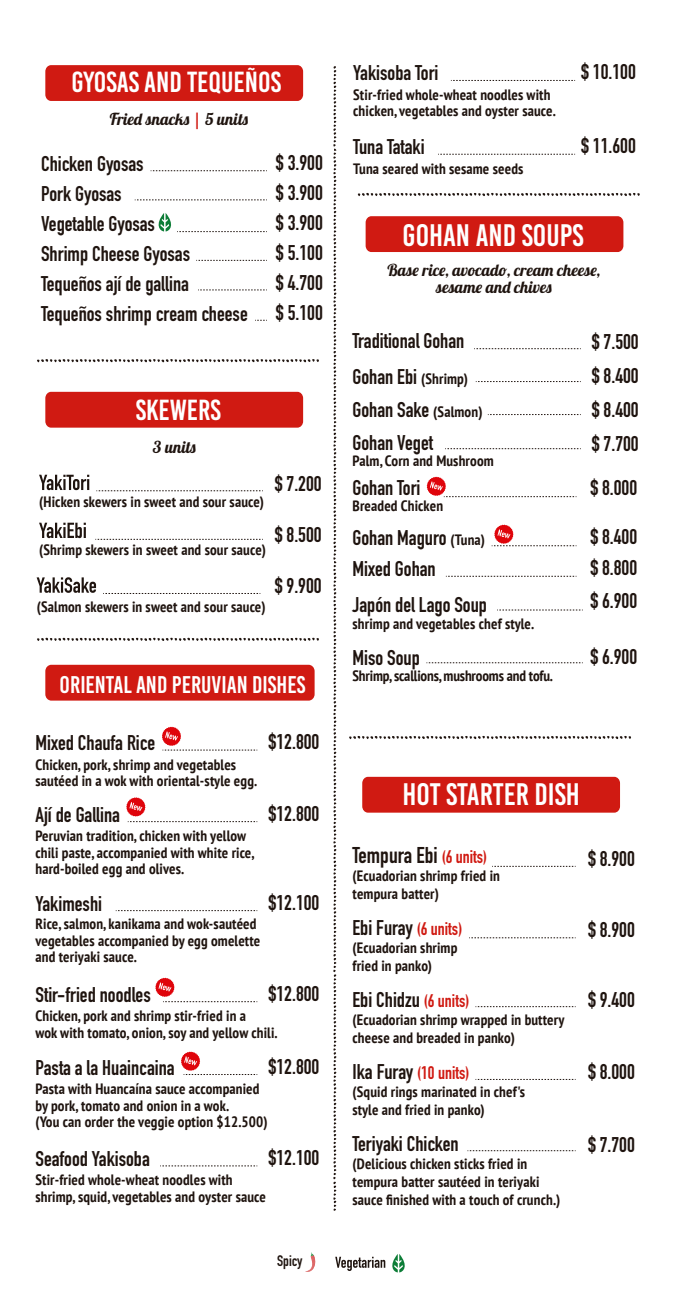
<style>
.page{position:relative;width:681px;height:1316px;background:#fff}
.page>*{position:absolute;margin:0;border:0;box-sizing:border-box;transform-origin:0 0}
.t1{font:30.9px "Bebas Kai";color:#fff}
.t2{font:28.95px "Bebas Kai";color:#fff}
.t3{font:24px "Bebas Kai";color:#fff}
.t4{font:700 22.5px "DIN Condensed";color:#1f140f}
.t5{font:700 21px/30px "DIN Condensed";color:#1f140f}
.t6{font:700 18px "DIN Condensed";color:#d01a12}
.t7{font:16.5px/16.5px "Lobster 1.4";letter-spacing:.035em;color:#1f140f;text-align:center}
.t8{font:700 condensed 15px/16.5px "PT Sans";letter-spacing:.01em;color:#1f140f}
.t9{font:700 condensed 15px "PT Sans";letter-spacing:-.01em;color:#1f140f}
.t10{font:700 15px "DIN Condensed";color:#1f140f}
.s1{color:#d01a12}
.s2{font-family:"PT Sans";font-stretch:condensed;font-size:15px}
.s3{font-size:18px;color:#d01a12}
.s4{font-size:21px;color:#1f140f}
</style>
<div class="page">
<div style="left:45px;top:65px;width:258px;height:36px;background:#d01a12;border-radius:6px"></div>
<div style="left:45px;top:392px;width:258px;height:35px;background:#d01a12;border-radius:6px"></div>
<div style="left:365px;top:216px;width:258px;height:36px;background:#d01a12;border-radius:6px"></div>
<div style="left:362px;top:776px;width:257px;height:36px;background:#d01a12;border-radius:6px"></div>
<div style="left:45px;top:664px;width:269px;height:36px;background:#d01a12;border-radius:6px"></div>
<svg style="left:151px;top:170px;width:116px;height:1px"></svg>
<svg style="left:135px;top:200px;width:132px;height:1px"></svg>
<svg style="left:196px;top:260px;width:71px;height:1px"></svg>
<svg style="left:198px;top:290px;width:69px;height:1px"></svg>
<svg style="left:158px;top:213px;width:109px;height:19px"></svg>
<svg style="left:492px;top:866px;width:83px;height:1px"></svg>
<svg style="left:469px;top:937px;width:106px;height:1px"></svg>
<svg style="left:475px;top:1006px;width:100px;height:1px"></svg>
<svg style="left:475px;top:1079px;width:100px;height:1px"></svg>
<svg style="left:467px;top:1150px;width:108px;height:1px"></svg>
<svg style="left:39px;top:474px;width:50px;height:16px"></svg>
<svg style="left:39px;top:522px;width:47px;height:16px"></svg>
<svg style="left:37px;top:577px;width:59px;height:15px"></svg>
<svg style="left:96px;top:490px;width:167px;height:1px"></svg>
<svg style="left:95px;top:539px;width:168px;height:1px"></svg>
<svg style="left:103px;top:593px;width:157px;height:1px"></svg>
<svg style="left:333px;top:66px;width:4px;height:1145px"></svg>
<svg style="left:357px;top:193px;width:283px;height:4px"></svg>
<svg style="left:37px;top:359px;width:282px;height:4px"></svg>
<svg style="left:37px;top:637px;width:282px;height:4px"></svg>
<svg style="left:349px;top:735px;width:282px;height:5px"></svg>
<svg style="left:116px;top:910px;width:141px;height:1px"></svg>
<svg style="left:160px;top:1165px;width:97px;height:1px"></svg>
<svg style="left:450px;top:80px;width:125px;height:1px"></svg>
<svg style="left:438px;top:154px;width:137px;height:1px"></svg>
<svg style="left:155px;top:977px;width:102px;height:25px"></svg>
<svg style="left:181px;top:1051px;width:76px;height:24px"></svg>
<svg style="left:162px;top:726px;width:95px;height:24px"></svg>
<svg style="left:126px;top:797px;width:131px;height:25px"></svg>
<svg style="left:307px;top:1252px;width:8px;height:19px"></svg>
<svg style="left:335px;top:1254px;width:70px;height:18px"></svg>
<svg style="left:445px;top:448px;width:134px;height:1px"></svg>
<svg style="left:474px;top:348px;width:105px;height:1px"></svg>
<svg style="left:475px;top:381px;width:104px;height:1px"></svg>
<svg style="left:487px;top:414px;width:92px;height:1px"></svg>
<svg style="left:426px;top:662px;width:156px;height:1px"></svg>
<svg style="left:497px;top:609px;width:84px;height:1px"></svg>
<svg style="left:426px;top:476px;width:150px;height:21px"></svg>
<svg style="left:491px;top:524px;width:85px;height:22px"></svg>
<svg style="left:445px;top:576px;width:131px;height:1px"></svg>
<h2 class="t2" style="left:71px;top:66px;width:211px">GYOSAS AND TEQUEÑOS</h2>
<p class="t7" style="left:110px;top:110px;width:140px">Fried snacks <span class="s1">|</span> 5 units</p>
<h3 class="t5" style="left:41px;top:148px;width:208px">Chicken Gyosas<br>Pork Gyosas<br>Vegetable Gyosas<br>Shrimp Cheese Gyosas<br>Tequeños ají de gallina<br>Tequeños shrimp cream cheese</h3>
<h3 class="t5" style="left:276px;top:148px;width:48px;text-align:justify">$ 3.900 $ 3.900 $ 3.900 $ 5.100 $ 4.700 $ 5.100</h3>
<h2 class="t2" style="left:136px;top:395px;width:87px">SKEWERS</h2>
<p class="t7" style="left:153px;top:439px;width:44px">3 units</p>
<p class="t8" style="left:39px;top:492px;width:226px">(Hicken skewers in sweet and sour sauce)</p>
<p class="t8" style="left:39px;top:541px;width:228px">(Shrimp skewers in sweet and sour sauce)</p>
<p class="t8" style="left:37px;top:597px;width:230px">(Salmon skewers in sweet and sour sauce)</p>
<h3 class="t5" style="left:275px;top:468px;width:48px">$ 7.200</h3>
<h3 class="t5" style="left:275px;top:519px;width:48px">$ 8.500</h3>
<h3 class="t5" style="left:275px;top:570px;width:48px">$ 9.900</h3>
<h3 class="t3" style="left:60px;top:671px;width:247px">ORIENTAL AND PERUVIAN DISHES</h3>
<h3 class="t5" style="left:35px;top:727px;width:121px">Mixed Chaufa Rice</h3>
<p class="t8" style="left:35px;top:755px;width:223px">Chicken, pork, shrimp and vegetables sautéed in a wok with oriental-style egg.</p>
<h3 class="t5" style="left:35px;top:799px;width:86px">Ají de Gallina</h3>
<p class="t8" style="left:35px;top:827px;width:220px">Peruvian tradition, chicken with yellow chili paste, accompanied with white rice, hard-boiled egg and olives.</p>
<h3 class="t5" style="left:35px;top:888px;width:68px">Yakimeshi</h3>
<p class="t8" style="left:35px;top:915px;width:226px">Rice, salmon, kanikama and wok-sautéed vegetables accompanied by egg omelette and teriyaki sauce.</p>
<h3 class="t5" style="left:35px;top:979px;width:117px">Stir-fried noodles</h3>
<h3 class="t5" style="left:268px;top:726px;width:52px">$12.800</h3>
<h3 class="t5" style="left:268px;top:798px;width:52px">$12.800</h3>
<h3 class="t5" style="left:268px;top:887px;width:52px">$12.100</h3>
<h3 class="t5" style="left:268px;top:978px;width:52px">$12.800</h3>
<p class="t8" style="left:35px;top:1007px;width:243px">Chicken, pork and shrimp stir-fried in a<br>wok with tomato, onion, soy and yellow chili.</p>
<h3 class="t5" style="left:35px;top:1051px;width:141px">Pasta a la Huaincaina</h3>
<h3 class="t5" style="left:268px;top:1051px;width:52px">$12.800</h3>
<p class="t8" style="left:35px;top:1080px;width:234px">Pasta with Huancaína sauce accompanied by pork, tomato and onion in a wok.<br>(You can order the veggie option $12.500)</p>
<h3 class="t5" style="left:35px;top:1143px;width:116px">Seafood Yakisoba</h3>
<h3 class="t5" style="left:268px;top:1142px;width:52px">$12.100</h3>
<p class="t8" style="left:35px;top:1171px;width:232px">Stir-fried whole-wheat noodles with shrimp, squid, vegetables and oyster sauce</p>
<p class="t10" style="left:277px;top:1250px;width:27px">Spicy</p>
<h3 class="t5" style="left:353px;top:58px;width:87px">Yakisoba Tori</h3>
<p class="t8" style="left:353px;top:86px;width:204px">Stir-fried whole-wheat noodles with chicken, vegetables and oyster sauce.</p>
<h3 class="t5" style="left:353px;top:132px;width:73px">Tuna Tataki</h3>
<p class="t8" style="left:353px;top:160px;width:172px">Tuna seared with sesame seeds</p>
<h3 class="t5" style="left:581px;top:57px;width:56px">$ 10.100</h3>
<h3 class="t5" style="left:581px;top:131px;width:56px">$ 11.600</h3>
<h1 class="t1" style="left:402px;top:219px;width:182px">GOHAN AND SOUPS</h1>
<p class="t7" style="left:387px;top:262px;width:214px">Base rice, avocado, cream cheese, sesame and chives</p>
<h3 class="t5" style="left:352px;top:322px;width:117px;line-height:36px">Traditional Gohan<br>Gohan Ebi <span class="s2">(Shrimp)</span></h3>
<h3 class="t5" style="left:352px;top:393px;width:131px;line-height:33px">Gohan Sake <span class="s2">(Salmon)<br></span>Gohan Veget</h3>
<p class="t8" style="left:352px;top:452px;width:143px">Palm, Corn and Mushroom</p>
<h3 class="t5" style="left:352px;top:472px;width:69px">Gohan Tori</h3>
<p class="t8" style="left:352px;top:497px;width:92px">Breaded Chicken</p>
<h3 class="t5" style="left:352px;top:521px;width:134px;line-height:31.5px">Gohan Maguro <span class="s2">(Tuna)<br></span>Mixed Gohan</h3>
<h3 class="t5" style="left:352px;top:589px;width:136px">Japón del Lago Soup</h3>
<p class="t8" style="left:352px;top:614px;width:183px">shrimp and vegetables chef style.</p>
<h3 class="t5" style="left:352px;top:642px;width:69px">Miso Soup</h3>
<p class="t9" style="left:352px;top:665px;width:202px">Shrimp, scallions, mushrooms and tofu.</p>
<h3 class="t5" style="left:591px;top:324px;width:48px;line-height:34px;text-align:justify">$ 7.500 $ 8.400 $ 8.400 $ 7.700</h3>
<h3 class="t5" style="left:590px;top:473px;width:48px">$ 8.000</h3>
<h3 class="t5" style="left:590px;top:521px;width:48px;line-height:30.6px">$ 8.400 $ 8.800</h3>
<h3 class="t5" style="left:590px;top:585px;width:48px">$ 6.900</h3>
<h3 class="t5" style="left:590px;top:642px;width:48px">$ 6.900</h3>
<h1 class="t1" style="left:402px;top:777px;width:178px">HOT STARTER DISH</h1>
<h3 class="t4" style="left:352px;top:840px;width:136px">Tempura Ebi <span class="s3">(6 units)</span></h3>
<p class="t8" style="left:352px;top:866px;width:149px;line-height:18px">(Ecuadorian shrimp fried in tempura batter)</p>
<h3 class="t5" style="left:352px;top:912px;width:111px">Ebi Furay <span class="s3">(6 units)</span></h3>
<p class="t8" style="left:352px;top:938px;width:106px;line-height:18px">(Ecuadorian shrimp fried in panko)</p>
<h3 class="t5" style="left:352px;top:984px;width:118px">Ebi Chidzu <span class="s3">(6 units)</span></h3>
<p class="t8" style="left:352px;top:1010px;width:213px;line-height:18px">(Ecuadorian shrimp wrapped in buttery cheese and breaded in panko)</p>
<p class="t6" style="left:352px;top:1060px;width:118px"><span class="s4">Ika Furay</span> (10 units)</p>
<p class="t8" style="left:352px;top:1082px;width:174px;line-height:18px">(Squid rings marinated in chef's style and fried in panko)</p>
<h3 class="t5" style="left:352px;top:1128px;width:108px">Teriyaki Chicken</h3>
<p class="t8" style="left:352px;top:1154px;width:209px;line-height:18px">(Delicious chicken sticks fried in tempura batter sautéed in teriyaki sauce finished with a touch of crunch.)</p>
<h3 class="t5" style="left:587px;top:843px;width:48px">$ 8.900</h3>
<h3 class="t5" style="left:587px;top:914px;width:48px">$ 8.900</h3>
<h3 class="t5" style="left:587px;top:984px;width:48px">$ 9.400</h3>
<h3 class="t5" style="left:587px;top:1056px;width:48px">$ 8.000</h3>
<h3 class="t5" style="left:587px;top:1128px;width:48px">$ 7.700</h3>
</div>
